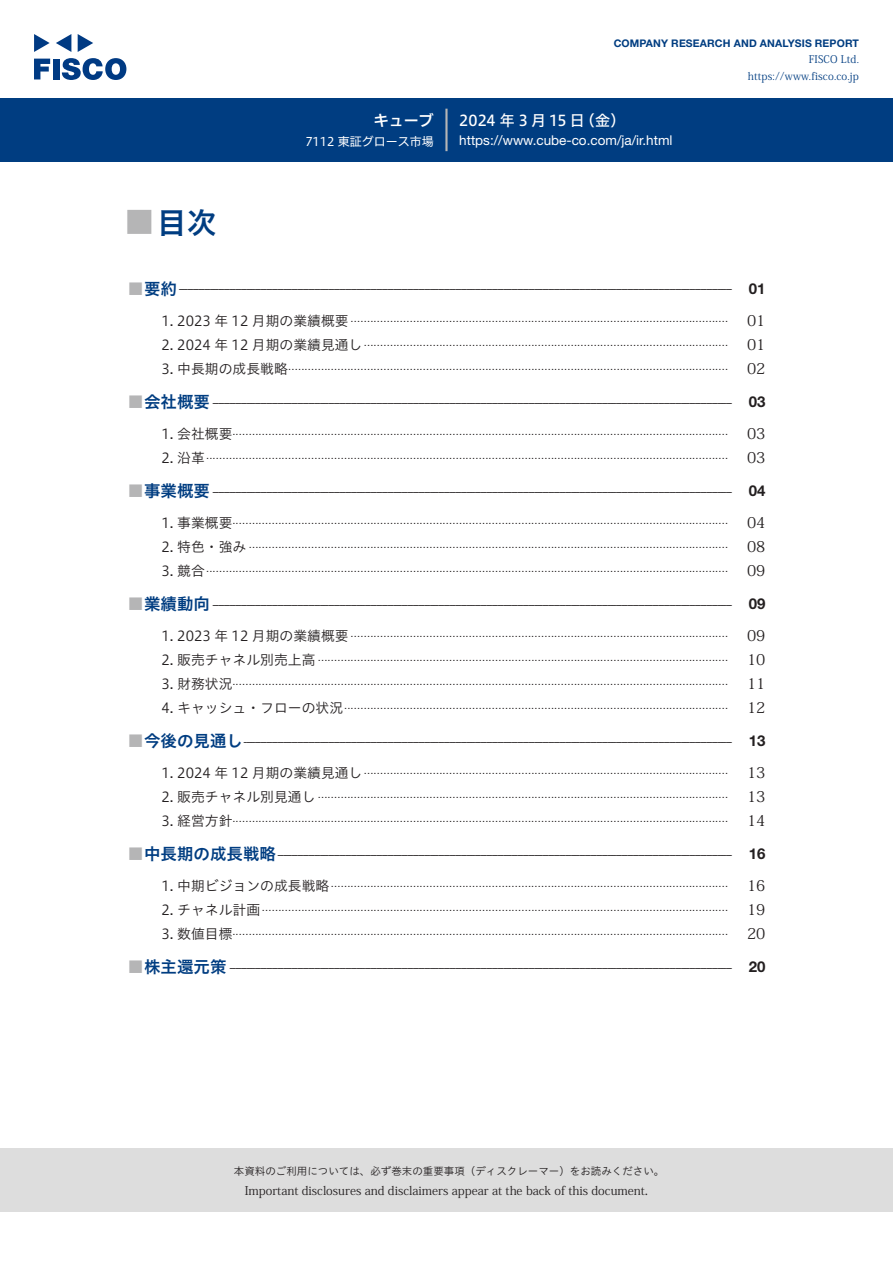
<style>
.page{position:relative;width:893px;height:1263px;background:#fff}
.page>*{position:absolute;margin:0;border:0;box-sizing:border-box;transform-origin:0 0}
.t1{font:30px "Hiragino UD Sans Std N W6";color:#003d81}
.t2{font:24px "Hiragino UD Sans Std W6";color:#b5b5b6}
.t3{font:16.5px "Hiragino UD Sans Std W6";color:#003d81}
.t4{font:15px "Koz Min Pr 6 N";color:#231f20}
.t5{font:700 15px "Helvetica Neue LT Std";color:#231f20}
.t6{font:15px "Hiragino UD Sans F Std N W5";color:#fff}
.t7{font:15px "Hiragino UD Sans F Std N W6";color:#fff}
.t8{font:13.8px "Hiragino UD Sans Std W3";color:#231f20}
.t9{font:13.5px "Helvetica Neue LT Std";color:#fff}
.t10{font:12px "Hiragino UD Sans Std W3";color:#231f20}
.t11{font:12px "Koz Min Pr 6 N";color:#231f20}
.t12{font:12px "Hiragino UD Sans F Std N W4";color:#fff}
.t13{font:10.5px "Hiragino UD Sans Std W3";color:#231f20}
.t14{font:700 10.5px "Helvetica Neue LT Std";letter-spacing:.015em;color:#003d81}
.t15{font:10.5px/16.5px "Koz Min Pr 6 N";letter-spacing:.015em;color:#003d81;text-align:right}
.t16{font:9px "Hiragino UD Sans Std W3";color:#231f20}
.s1{color:#b5b5b6}
</style>
<div class="page">
<div style="left:0;top:1148px;width:893px;height:64px;background:#ddd"></div>
<svg style="left:34px;top:59px;width:16px;height:20px"></svg>
<div style="left:53px;top:59px;width:6px;height:20px;background:#003a83"></div>
<svg style="left:62px;top:58px;width:64px;height:22px"></svg>
<svg style="left:34px;top:34px;width:16px;height:18px"></svg>
<svg style="left:78px;top:34px;width:15px;height:18px"></svg>
<svg style="left:56px;top:34px;width:15px;height:18px"></svg>
<div style="left:0;top:98px;width:893px;height:64px;background:#003d81"></div>
<hr style="left:445px;top:109px;width:3px;height:42px;background:#b5b5b6">
<p class="t2" style="left:128px;top:204px;width:25px">█</p>
<p class="t1" style="left:157px;top:199px;width:61px">目次</p>
<h3 class="t7" style="left:374px;top:109px;width:62px">キューブ</h3>
<h3 class="t12" style="left:305px;top:132px;width:130px">7112 東証グロース市場</h3>
<p class="t14" style="left:614px;top:37px;width:247px">COMPANY RESEARCH AND ANALYSIS REPORT</p>
<p class="t15" style="left:748px;top:52px;width:113px">FISCO Ltd. https://www.fisco.co j p.</p>
<h3 class="t6" style="left:580px;top:109px;width:47px">（金(</h3>
<h3 class="t6" style="left:459px;top:109px;width:127px">2024 年 3 月 15 日</h3>
<h3 class="t9" style="left:459px;top:132px;width:215px">https://www.cube-co.com j a/ .i r/ html</h3>
<p class="t3" style="left:128px;top:276px;width:51px"><span class="s1">■</span>要約</p>
<p class="t10" style="left:177px;top:280px;width:557px">-----------------------------------------------------------------------------------------------------------------------------------------------------------------------------------------------------</p>
<p class="t8" style="left:162px;top:310px;width:189px">1. 2023 年 12 月期の業績概要</p>
<p class="t16" style="left:351px;top:312px;width:378px">...................................................................................................................</p>
<p class="t8" style="left:162px;top:334px;width:202px">2. 2024 年 12 月期の業績見通し</p>
<p class="t16" style="left:364px;top:336px;width:365px">...............................................................................................................</p>
<p class="t8" style="left:162px;top:358px;width:128px">3. 中長期の成長戦略</p>
<p class="t16" style="left:289px;top:360px;width:441px">......................................................................................................................................</p>
<p class="t3" style="left:128px;top:389px;width:84px"><span class="s1">■</span>会社概要</p>
<p class="t10" style="left:210px;top:393px;width:524px">-----------------------------------------------------------------------------------------------------------------------------------------------------------------------------------------</p>
<p class="t8" style="left:162px;top:423px;width:73px">1. 会社概要</p>
<p class="t16" style="left:233px;top:425px;width:497px">.......................................................................................................................................................</p>
<p class="t8" style="left:162px;top:447px;width:45px">2. 沿革</p>
<p class="t16" style="left:206px;top:449px;width:523px">...............................................................................................................................................................</p>
<p class="t3" style="left:128px;top:478px;width:84px"><span class="s1">■</span>事業概要</p>
<p class="t10" style="left:210px;top:482px;width:524px">-----------------------------------------------------------------------------------------------------------------------------------------------------------------------------------------</p>
<p class="t8" style="left:162px;top:512px;width:73px">1. 事業概要</p>
<p class="t16" style="left:233px;top:514px;width:497px">.......................................................................................................................................................</p>
<p class="t8" style="left:162px;top:536px;width:86px">2. 特色・強み</p>
<p class="t16" style="left:249px;top:538px;width:480px">..................................................................................................................................................</p>
<p class="t8" style="left:162px;top:560px;width:45px">3. 競合</p>
<p class="t16" style="left:206px;top:562px;width:523px">...............................................................................................................................................................</p>
<p class="t3" style="left:128px;top:591px;width:84px"><span class="s1">■</span>業績動向</p>
<p class="t10" style="left:210px;top:595px;width:524px">-----------------------------------------------------------------------------------------------------------------------------------------------------------------------------------------</p>
<p class="t8" style="left:162px;top:625px;width:189px">1. 2023 年 12 月期の業績概要</p>
<p class="t16" style="left:351px;top:627px;width:378px">...................................................................................................................</p>
<p class="t8" style="left:162px;top:649px;width:155px">2. 販売チャネル別売上高</p>
<p class="t16" style="left:318px;top:651px;width:411px">.............................................................................................................................</p>
<p class="t8" style="left:162px;top:673px;width:73px">3. 財務状況</p>
<p class="t16" style="left:233px;top:675px;width:497px">.......................................................................................................................................................</p>
<p class="t8" style="left:162px;top:697px;width:183px">4. キャッシュ・フローの状況</p>
<p class="t16" style="left:344px;top:699px;width:385px">.....................................................................................................................</p>
<p class="t3" style="left:128px;top:728px;width:117px"><span class="s1">■</span>今後の見通し</p>
<p class="t10" style="left:243px;top:732px;width:491px">------------------------------------------------------------------------------------------------------------------------------------------------------------------------------</p>
<p class="t8" style="left:162px;top:762px;width:202px">1. 2024 年 12 月期の業績見通し</p>
<p class="t16" style="left:364px;top:764px;width:365px">...............................................................................................................</p>
<p class="t8" style="left:162px;top:786px;width:155px">2. 販売チャネル別見通し</p>
<p class="t16" style="left:318px;top:788px;width:411px">.............................................................................................................................</p>
<p class="t8" style="left:162px;top:810px;width:73px">3. 経営方針</p>
<p class="t16" style="left:233px;top:812px;width:497px">.......................................................................................................................................................</p>
<p class="t3" style="left:128px;top:841px;width:150px"><span class="s1">■</span>中長期の成長戦略</p>
<p class="t10" style="left:276px;top:845px;width:458px">------------------------------------------------------------------------------------------------------------------------------------------------------------------</p>
<p class="t8" style="left:162px;top:875px;width:169px">1. 中期ビジョンの成長戦略</p>
<p class="t16" style="left:331px;top:877px;width:398px">.........................................................................................................................</p>
<p class="t8" style="left:162px;top:899px;width:100px">2. チャネル計画</p>
<p class="t16" style="left:262px;top:901px;width:467px">..............................................................................................................................................</p>
<p class="t8" style="left:162px;top:923px;width:73px">3. 数値目標</p>
<p class="t16" style="left:233px;top:925px;width:497px">.......................................................................................................................................................</p>
<p class="t3" style="left:128px;top:954px;width:101px"><span class="s1">■</span>株主還元策</p>
<p class="t10" style="left:227px;top:958px;width:508px">-----------------------------------------------------------------------------------------------------------------------------------------------------------------------------------</p>
<p class="t5" style="left:749px;top:279px;width:18px">01</p>
<p class="t4" style="left:747px;top:312px;width:20px">01</p>
<p class="t4" style="left:747px;top:336px;width:20px">01</p>
<p class="t4" style="left:747px;top:360px;width:20px">02</p>
<p class="t5" style="left:749px;top:392px;width:18px">03</p>
<p class="t4" style="left:747px;top:425px;width:20px">03</p>
<p class="t4" style="left:747px;top:449px;width:20px">03</p>
<p class="t5" style="left:749px;top:481px;width:18px">04</p>
<p class="t4" style="left:747px;top:514px;width:20px">04</p>
<p class="t4" style="left:747px;top:538px;width:20px">08</p>
<p class="t4" style="left:747px;top:562px;width:20px">09</p>
<p class="t5" style="left:749px;top:594px;width:18px">09</p>
<p class="t4" style="left:747px;top:627px;width:20px">09</p>
<p class="t4" style="left:747px;top:651px;width:20px">10</p>
<p class="t4" style="left:747px;top:675px;width:20px">11</p>
<p class="t4" style="left:747px;top:699px;width:20px">12</p>
<p class="t5" style="left:749px;top:731px;width:18px">13</p>
<p class="t4" style="left:747px;top:764px;width:20px">13</p>
<p class="t4" style="left:747px;top:788px;width:20px">13</p>
<p class="t4" style="left:747px;top:812px;width:20px">14</p>
<p class="t5" style="left:749px;top:844px;width:18px">16</p>
<p class="t4" style="left:747px;top:877px;width:20px">16</p>
<p class="t4" style="left:747px;top:901px;width:20px">19</p>
<p class="t4" style="left:747px;top:925px;width:20px">20</p>
<p class="t5" style="left:749px;top:957px;width:18px">20</p>
<p class="t13" style="left:234px;top:1163px;width:432px">本資料のご利用については、必ず巻末の重要事項（ディスクレーマー）をお読みください。</p>
<h3 class="t4" style="left:645px;top:1181px;width:5px">.</h3>
<h3 class="t11" style="left:245px;top:1184px;width:402px">Important disclosures and disclaimers appear at the back of this document</h3>
</div>
